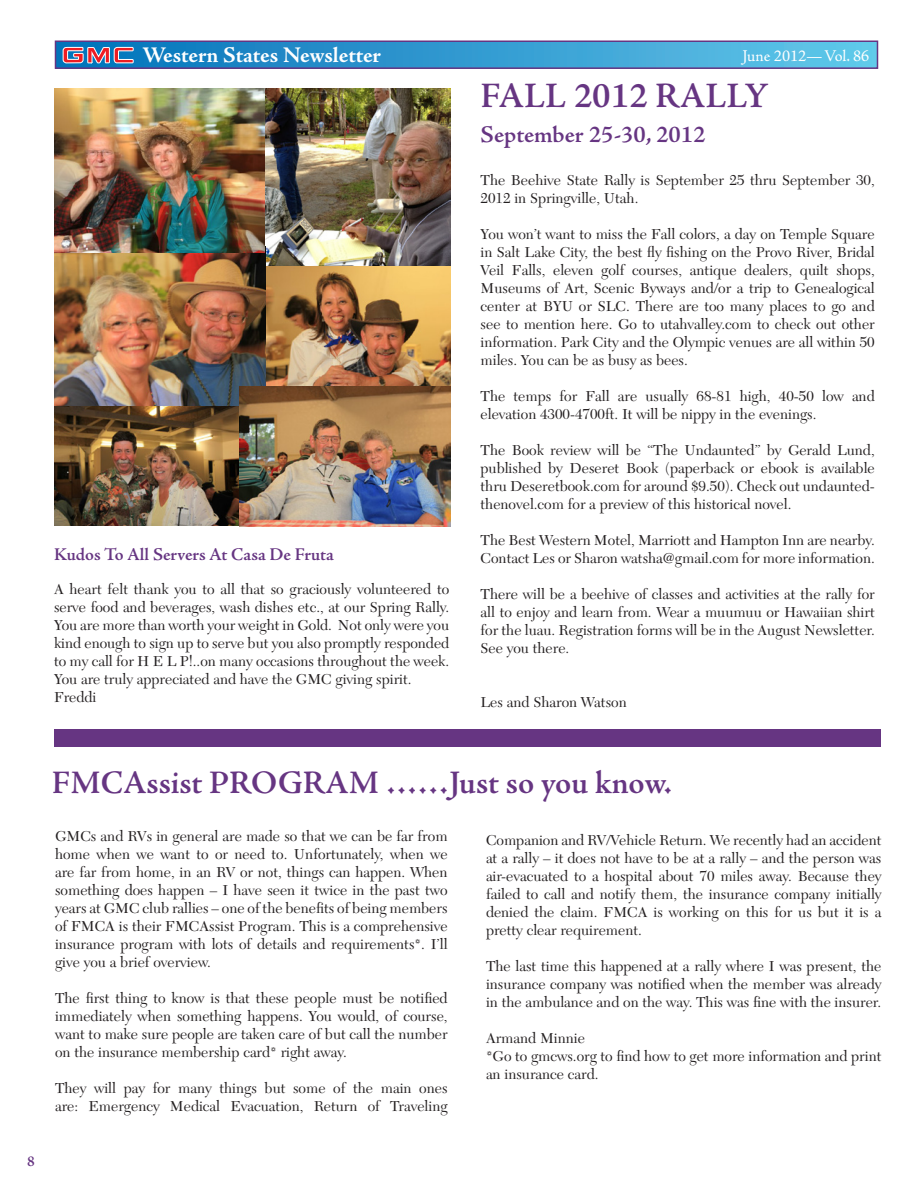
<style>
.page{position:relative;width:918px;height:1188px;background:#fff}
.page>*{position:absolute;margin:0;border:0;box-sizing:border-box;transform-origin:0 0}
.t1{font:600 36px "Adobe Jenson Pro";color:#663582}
.t2{font:600 33px "Adobe Jenson Pro";letter-spacing:-.005em;color:#663582}
.t3{font:600 24px "Adobe Jenson Pro";color:#663582}
.t4{font:700 22.5px "Adobe Jenson Pro";letter-spacing:-.005em;color:#fff}
.t5{font:600 18px "Adobe Jenson Pro";letter-spacing:-.005em;color:#663582}
.t6{font:16.5px "Adobe Jenson Pro";color:#fff}
.t7{font:15px/18px "New Caledonia";color:#231f20;text-align:justify}
.t8{font:600 15px "Adobe Jenson Pro";color:#663582}
</style>
<div class="page">
<div style="left:56px;top:41px;width:822px;height:27px;background:linear-gradient(to right,#0270b9,#63c7ea)"></div>
<div style="left:55px;top:40px;width:823px;height:29px;border:2px solid #663582"></div>
<svg style="left:61px;top:43px;width:74px;height:22px;background:#7579a0"></svg>
<div style="left:54px;top:729px;width:826px;height:17px;background:#663582"></div>
<img style="left:265px;top:89px;width:185px;height:177px">
<img style="left:266px;top:266px;width:184px;height:120px">
<img style="left:54px;top:246px;width:212px;height:160px">
<img style="left:54px;top:89px;width:211px;height:164px">
<img style="left:54px;top:406px;width:186px;height:119px">
<img style="left:240px;top:386px;width:210px;height:140px">
<h3 class="t4" style="left:142px;top:42px;width:240px">Western States Newsletter</h3>
<p class="t6" style="left:743px;top:46px;width:128px">June 2012—Vol. 86</p>
<p class="t5" style="left:54px;top:544px;width:281px">Kudos To All Servers At Casa De Fruta</p>
<p class="t7" style="left:54px;top:580px;width:397px;text-align:left">A heart felt thank you to all that so graciously volunteered to serve food and beverages, wash dishes etc., at our Spring Rally.<br>You are more than worth your weight in Gold. Not only were you kind enough to sign up to serve but you also promptly responded to my call for H E L P!..on many occasions throughout the week.<br>You are truly appreciated and have the GMC giving spirit.<br>Freddi</p>
<h1 class="t1" style="left:481px;top:75px;width:289px">FALL 2012 RALLY</h1>
<h3 class="t3" style="left:481px;top:121px;width:226px">September 25-30, 2012</h3>
<p class="t7" style="left:481px;top:172px;width:396px">The Beehive State Rally is September 25 thru September 30,<br>2012 in Springville, Utah.</p>
<p class="t7" style="left:481px;top:226px;width:396px">You won’t want to miss the Fall colors, a day on Temple Square in Salt Lake City, the best fly fishing on the Provo River, Bridal Veil Falls, eleven golf courses, antique dealers, quilt shops, Museums of Art, Scenic Byways and/or a trip to Genealogical center at BYU or SLC. There are too many places to go and see to mention here. Go to utahvalley.com to check out other information. Park City and the Olympic venues are all within 50 miles. You can be as busy as bees.</p>
<p class="t7" style="left:481px;top:388px;width:396px">The temps for Fall are usually 68-81 high, 40-50 low and elevation 4300-4700ft. It will be nippy in the evenings.</p>
<p class="t7" style="left:481px;top:442px;width:396px">The Book review will be “The Undaunted” by Gerald Lund, published by Deseret Book (paperback or ebook is available thru Deseretbook.com for around $9.50). Check out undaunted&shy;thenovel.com for a preview of this historical novel.</p>
<p class="t7" style="left:481px;top:532px;width:396px">The Best Western Motel, Marriott and Hampton Inn are nearby.<br>Contact Les or Sharon watsha@gmail.com for more information.</p>
<p class="t7" style="left:481px;top:586px;width:396px">There will be a beehive of classes and activities at the rally for all to enjoy and learn from. Wear a muumuu or Hawaiian shirt for the luau. Registration forms will be in the August Newsletter.<br>See you there.</p>
<p class="t7" style="left:481px;top:694px;width:148px">Les and Sharon Watson</p>
<p class="t8" style="left:27px;top:1153px;width:9px">8</p>
<h2 class="t2" style="left:52px;top:764px;width:622px">FMCAssist PROGRAM ……Just so you know.</h2>
<p class="t7" style="left:55px;top:828px;width:394px">GMCs and RVs in general are made so that we can be far from home when we want to or need to. Unfortunately, when we are far from home, in an RV or not, things can happen. When something does happen – I have seen it twice in the past two years at GMC club rallies – one of the benefits of being members of FMCA is their FMCAssist Program. This is a comprehensive insurance program with lots of details and requirements*. I’ll give you a brief overview.</p>
<p class="t7" style="left:55px;top:990px;width:394px">The first thing to know is that these people must be notified immediately when something happens. You would, of course, want to make sure people are taken care of but call the number on the insurance membership card* right away.</p>
<p class="t7" style="left:55px;top:1080px;width:394px">They will pay for many things but some of the main ones are: Emergency Medical Evacuation, Return of Traveling</p>
<p class="t7" style="left:486px;top:831px;width:397px">Companion and RV/Vehicle Return. We recently had an accident at a rally – it does not have to be at a rally – and the person was air-evacuated to a hospital about 70 miles away. Because they failed to call and notify them, the insurance company initially denied the claim. FMCA is working on this for us but it is a pretty clear requirement.</p>
<p class="t7" style="left:486px;top:957px;width:397px">The last time this happened at a rally where I was present, the insurance company was notified when the member was already in the ambulance and on the way. This was fine with the insurer.</p>
<p class="t7" style="left:486px;top:1029px;width:397px;text-align:left">Armand Minnie<br>*Go to gmcws.org to find how to get more information and print an insurance card.</p>
</div>
